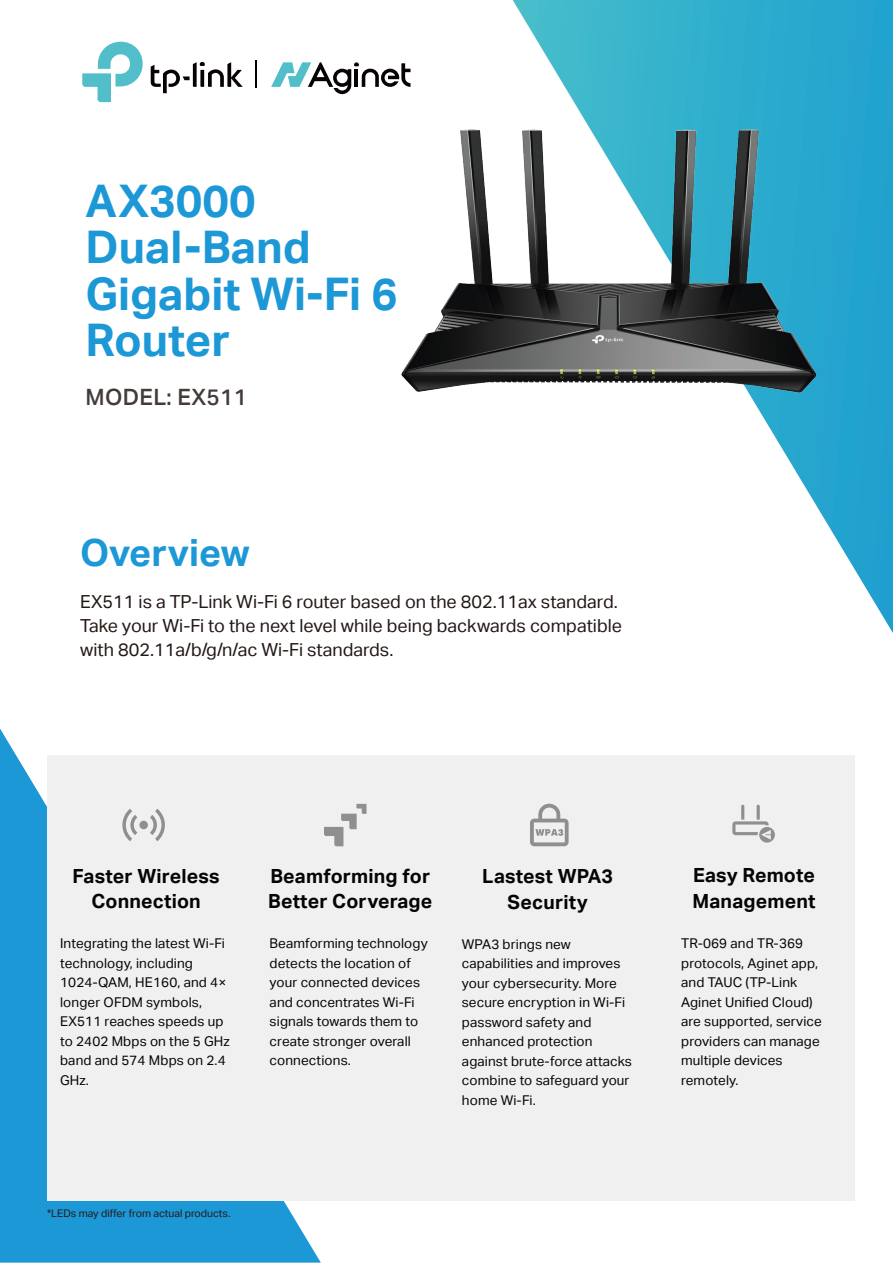
<style>
.page{position:relative;width:893px;height:1263px;background:#fff}
.page>*{position:absolute;margin:0;border:0;box-sizing:border-box;transform-origin:0 0}
.t1{font:45px/46.5px "TP Link Aktiv Bold";color:#1d98d6}
.t2{font:37.5px "TP Link Aktiv Bold";color:#1d98d6}
.t3{font:22.5px "TP Link Aktiv Medium";letter-spacing:.015em;color:rgb(35 24 22/.85)}
.t4{font:19.5px/25.5px "TP Link Aktiv Bold";letter-spacing:.01em;color:#060303}
.t5{font:18px/24px "TP Link Aktiv Regular";color:#231816}
.t6{font:13.5px/19.5px "TP Link Aktiv Regular";letter-spacing:.01em;color:#060303}
.t7{font:10.5px "TP Link Aktiv Regular";color:#231816}
</style>
<div class="page">
<svg style="left:0;top:728px;width:321px;height:534px;fill:#1d98d6"></svg>
<div style="left:47px;top:755px;width:808px;height:446px;background:#f0f0f0"></div>
<svg style="left:513px;top:0;width:380px;height:633px"></svg>
<svg style="left:151px;top:62px;width:92px;height:31px"></svg>
<svg style="left:82px;top:42px;width:61px;height:60px"></svg>
<svg style="left:256px;top:61px;width:1px;height:27px"></svg>
<svg style="left:271px;top:62px;width:139px;height:32px"></svg>
<svg style="left:732px;top:805px;width:43px;height:38px"></svg>
<svg style="left:150px;top:809px;width:15px;height:32px"></svg>
<svg style="left:122px;top:809px;width:15px;height:32px"></svg>
<div style="left:139px;top:821px;width:9px;height:8px;background:#8f8f8f;border-radius:50%"></div>
<img style="left:342px;top:89px;width:530px;height:341px">
<svg style="left:530px;top:804px;width:39px;height:42px"></svg>
<svg style="left:324px;top:804px;width:42px;height:42px"></svg>
<h1 class="t1" style="left:86px;top:178px;width:314px">AX3000<br>Dual-Band<br>Gigabit Wi-Fi 6<br>Router</h1>
<h3 class="t3" style="left:86px;top:384px;width:163px">MODEL: EX511</h3>
<h2 class="t2" style="left:80px;top:531px;width:171px">Overview</h2>
<h3 class="t5" style="left:80px;top:590px;width:543px">EX511 is a TP-Link Wi-Fi 6 router based on the 802.11ax standard.<br>Take your Wi-Fi to the next level while being backwards compatible with 802.11a/b/g/n/ac Wi-Fi standards.</h3>
<h3 class="t4" style="left:73px;top:863px;width:148px;text-align:center">Faster Wireless<br>Connection</h3>
<p class="t6" style="left:60px;top:934px;width:171px">Integrating the latest Wi-Fi technology, including<br>1024-QAM, HE160, and 4× longer OFDM symbols,<br>EX511 reaches speeds up to 2402 Mbps on the 5 GHz band and 574 Mbps on 2.4<br>GHz.</p>
<h3 class="t4" style="left:268px;top:863px;width:166px">Beamforming for<br>Better Corverage</h3>
<p class="t6" style="left:270px;top:934px;width:160px">Beamforming technology detects the location of your connected devices and concentrates Wi-Fi signals towards them to create stronger overall connections.</p>
<h3 class="t4" style="left:482px;top:864px;width:132px;text-align:center">Lastest WPA3<br>Security</h3>
<p class="t6" style="left:462px;top:934px;width:172px">WPA3 brings new capabilities and improves your cybersecurity. More secure encryption in Wi-Fi password safety and enhanced protection against brute-force attacks combine to safeguard your home Wi-Fi.</p>
<p class="t7" style="left:47px;top:1207px;width:185px">*LEDs may differ from actual products.</p>
<h3 class="t4" style="left:692px;top:863px;width:125px">Easy Remote<br>Management</h3>
<p class="t6" style="left:681px;top:934px;width:142px">TR-069 and TR-369 protocols, Aginet app, and TAUC (TP-Link<br>Aginet Unified Cloud) are supported, service providers can manage multiple devices remotely.</p>
</div>
